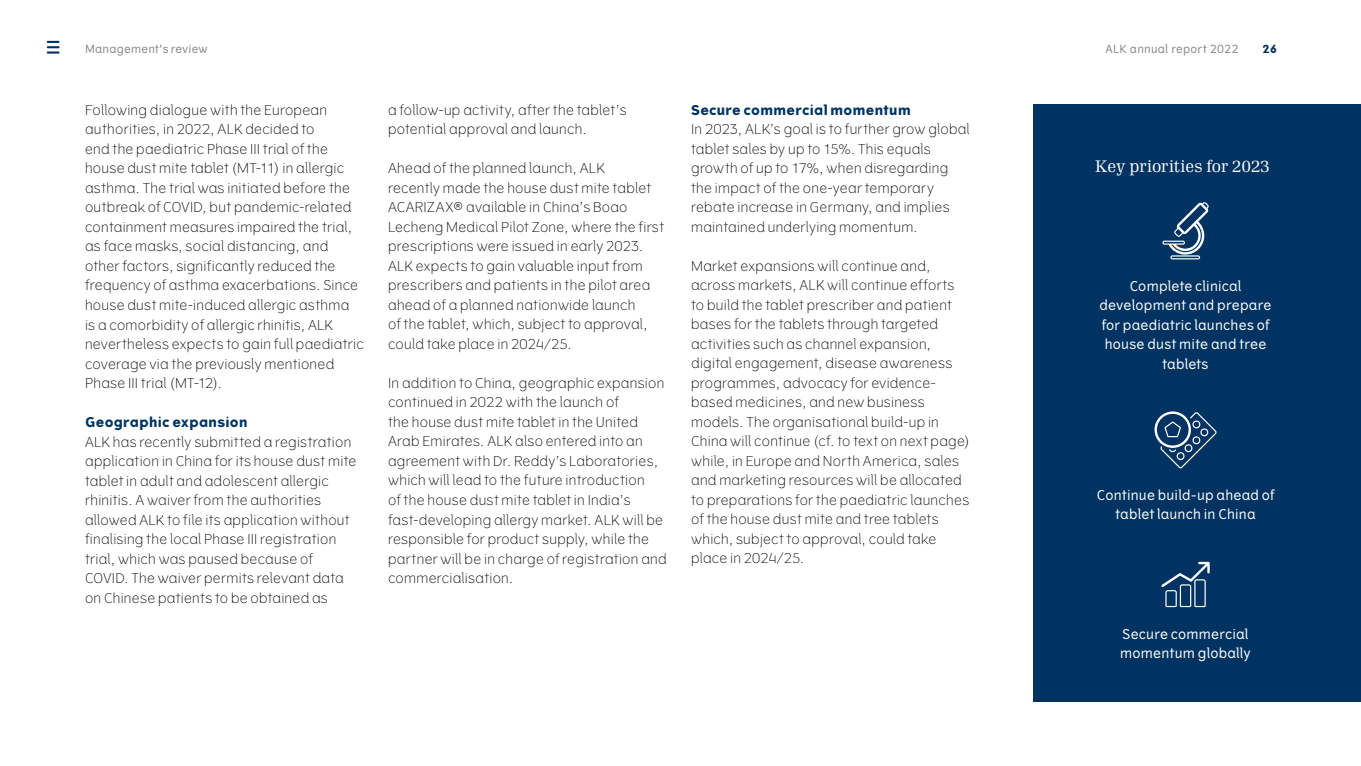
<style>
.page{position:relative;width:1361px;height:766px;background:#fff}
.page>*{position:absolute;margin:0;border:0;box-sizing:border-box;transform-origin:0 0}
.t1{font:16.5px "Seven Serif";color:#fff}
.t2{font:300 13.5px/19.5px "Vertigo";letter-spacing:.02em;color:#000}
.t3{font:13.5px/19.5px "Vertigo";letter-spacing:.015em;color:#fff;text-align:center}
.t4{font:700 13.5px "Vertigo";letter-spacing:.025em;color:#003361}
.t5{font:11.25px "Vertigo";letter-spacing:.02em;color:#878787}
.t6{font:700 11.25px "Vertigo";color:#003361}
</style>
<div class="page">
<div style="left:1033px;top:104px;width:328px;height:598px;background:#003361"></div>
<svg style="left:1161px;top:561px;width:48px;height:46px"></svg>
<svg style="left:1162px;top:202px;width:47px;height:52px"></svg>
<svg style="left:1170px;top:255px;width:30px;height:4px"></svg>
<hr style="left:1171px;top:256px;width:28px;height:2px;background:#fff">
<svg style="left:1154px;top:411px;width:62px;height:57px"></svg>
<svg style="left:47px;top:41px;width:13px;height:13px"></svg>
<p class="t5" style="left:85px;top:43px;width:124px">Management's review</p>
<p class="t5" style="left:1105px;top:43px;width:134px">ALK annual report 2022</p>
<p class="t6" style="left:1262px;top:42px;width:16px">26</p>
<p class="t2" style="left:85px;top:100px;width:280px">Following dialogue with the European authorities, in 2022, ALK decided to<br>end the paediatric Phase III trial of the house dust mite tablet (MT-11) in allergic asthma. The trial was initiated before the outbreak of COVID, but pandemic-related containment measures impaired the trial, as face masks, social distancing, and other factors, significantly reduced the frequency of asthma exacerbations. Since house dust mite-induced allergic asthma<br>is a comorbidity of allergic rhinitis, ALK nevertheless expects to gain full paediatric coverage via the previously mentioned Phase III trial (MT-12).</p>
<p class="t4" style="left:85px;top:414px;width:164px">Geographic expansion</p>
<p class="t2" style="left:85px;top:432px;width:273px">ALK has recently submitted a registration application in China for its house dust mite tablet in adult and adolescent allergic rhinitis. A waiver from the authorities allowed ALK to file its application without finalising the local Phase III registration trial, which was paused because of COVID. The waiver permits relevant data on Chinese patients to be obtained as</p>
<p class="t2" style="left:388px;top:100px;width:240px">a follow-up activity, after the tablet’s potential approval and launch.</p>
<p class="t2" style="left:388px;top:159px;width:277px">Ahead of the planned launch, ALK<br>recently made the house dust mite tablet ACARIZAX® available in China’s Boao Lecheng Medical Pilot Zone, where the first prescriptions were issued in early 2023.<br>ALK expects to gain valuable input from prescribers and patients in the pilot area ahead of a planned nationwide launch<br>of the tablet, which, subject to approval, could take place in 2024/25.</p>
<p class="t2" style="left:388px;top:373px;width:280px">In addition to China, geographic expansion continued in 2022 with the launch of<br>the house dust mite tablet in the United Arab Emirates. ALK also entered into an agreement with Dr. Reddy’s Laboratories, which will lead to the future introduction<br>of the house dust mite tablet in India’s fast-developing allergy market. ALK will be responsible for product supply, while the partner will be in charge of registration and commercialisation.</p>
<p class="t4" style="left:691px;top:102px;width:221px">Secure commercial momentum</p>
<p class="t2" style="left:691px;top:119px;width:280px">In 2023, ALK’s goal is to further grow global tablet sales by up to 15%. This equals growth of up to 17%, when disregarding the impact of the one-year temporary rebate increase in Germany, and implies maintained underlying momentum.</p>
<p class="t2" style="left:691px;top:256px;width:280px">Market expansions will continue and, across markets, ALK will continue efforts to build the tablet prescriber and patient bases for the tablets through targeted activities such as channel expansion, digital engagement, disease awareness programmes, advocacy for evidence&shy;based medicines, and new business models. The organisational build-up in China will continue (cf. to text on next page) while, in Europe and North America, sales and marketing resources will be allocated to preparations for the paediatric launches of the house dust mite and tree tablets which, subject to approval, could take place in 2024/25.</p>
<p class="t1" style="left:1095px;top:155px;width:176px">Key priorities for 2023</p>
<p class="t3" style="left:1099px;top:276px;width:173px">Complete clinical development and prepare for paediatric launches of house dust mite and tree tablets</p>
<p class="t3" style="left:1097px;top:485px;width:179px">Continue build-up ahead of tablet launch in China</p>
<p class="t3" style="left:1120px;top:624px;width:132px;text-align:left">Secure commercial momentum globally</p>
</div>
